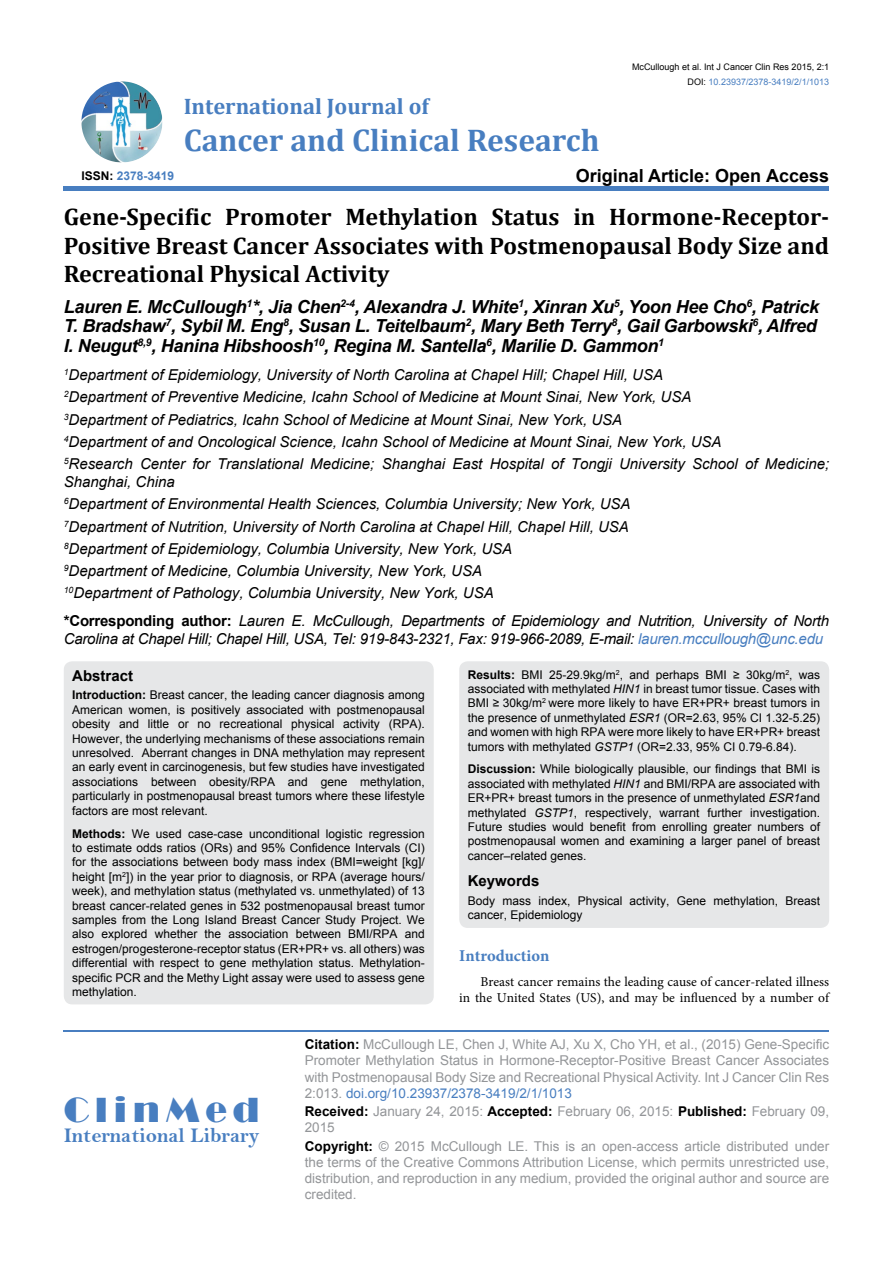
<style>
.page{position:relative;width:893px;height:1263px;background:#fff}
.page>*{position:absolute;margin:0;border:0;box-sizing:border-box;transform-origin:0 0}
.t1{font:36px "Broadway";letter-spacing:.16em;color:#487ec0}
.t2{font:700 31.5px "Cambria";color:#487ec0}
.t3{font:700 24px/28.8px "Cambria";color:#000;text-align:justify}
.t4{font:700 22.5px "Cambria";color:#487ec0}
.t5{font:21px "Bell MT Bold";color:#487ec0}
.t6{font:italic 700 18px/19.8px "Arial";letter-spacing:-.02em;color:#000}
.t7{font:700 18px "Arial";color:#000}
.t8{font:700 16.5px "Minion Pro";color:#487ec0}
.t9{font:italic 15px/22.2px "Arial";color:#000}
.t10{font:700 15px "Arial";color:#000}
.t11{font:13.5px/16.2px "Arial";color:#939598;text-align:justify}
.t12{font:13.5px/16.2px "Minion Pro";color:#000;text-align:right}
.t13{font:12px/14.4px "Arial";color:#000;text-align:justify}
.t14{font:700 12px "Arial";color:#487ec0}
.t15{font:9px "Arial";color:#000}
.t16{font:9px "Arial";color:#487ec0}
.s1{color:#000}
.s2{font-weight:700;font-style:normal}
.s3{color:#487ec0}
.s4{font-weight:700}
.s5{font-style:italic}
.s6{font-weight:700;color:#000}
</style>
<div class="page">
<img style="left:81px;top:81px;width:81px;height:81px;border-radius:41px">
<div style="left:64px;top:186px;width:765px;height:5px;background:#487ec0"></div>
<hr style="left:64px;top:1030px;width:765px;height:1px;background:#487ec0">
<div style="left:64px;top:661px;width:370px;height:343px;background:#e6e7e8;border-radius:9px"></div>
<div style="left:459px;top:661px;width:370px;height:267px;background:#e6e7e8;border-radius:9px"></div>
<p class="t15" style="left:632px;top:61px;width:199px">McCullough et al. Int J Cancer Clin Res 2015, 2:1</p>
<p class="t14" style="left:81px;top:167px;width:94px"><span class="s1">ISSN:</span> 2378-3419</p>
<p class="t16" style="left:688px;top:76px;width:143px"><span class="s1">DOI:</span> 10.23937/2378-3419/2/1/1013</p>
<h3 class="t4" style="left:184px;top:90px;width:247px">International Journal of</h3>
<h2 class="t2" style="left:184px;top:118px;width:417px">Cancer and Clinical Research</h2>
<h3 class="t7" style="left:576px;top:163px;width:255px">Original Article: Open Access</h3>
<h3 class="t3" style="left:64px;top:201px;width:767px">Gene-Specific Promoter Methylation Status in Hormone-Receptor-Positive Breast Cancer Associates with Postmenopausal Body Size and Recreational Physical Activity</h3>
<p class="t6" style="left:64px;top:297px;width:757px">Lauren E. McCullough<sup>1</sup>*, Jia Chen<sup>2-4</sup>, Alexandra J. White<sup>1</sup>, Xinran Xu<sup>5</sup>, Yoon Hee Cho<sup>6</sup>, Patrick<br>T. Bradshaw<sup>7</sup>, Sybil M. Eng<sup>8</sup>, Susan L. Teitelbaum<sup>2</sup>, Mary Beth Terry<sup>8</sup>, Gail Garbowski<sup>6</sup>, Alfred<br>I. Neugut<sup>8,9</sup>, Hanina Hibshoosh<sup>10</sup>, Regina M. Santella<sup>6</sup>, Marilie D. Gammon<sup>1</sup></p>
<p class="t9" style="left:64px;top:364px;width:767px"><sup>1</sup>Department of Epidemiology, University of North Carolina at Chapel Hill; Chapel Hill, USA<br><sup>2</sup>Department of Preventive Medicine, Icahn School of Medicine at Mount Sinai, New York, USA<br><sup>3</sup>Department of Pediatrics, Icahn School of Medicine at Mount Sinai, New York, USA<br><sup>4</sup>Department of and Oncological Science, Icahn School of Medicine at Mount Sinai, New York, USA<br><sup>5</sup>Research Center for Translational Medicine; Shanghai East Hospital of Tongji University School of Medicine;</p>
<p class="t9" style="left:64px;top:471px;width:568px">Shanghai, China<br><sup>6</sup>Department of Environmental Health Sciences, Columbia University; New York, USA <sup>7</sup>Department of Nutrition, University of North Carolina at Chapel Hill, Chapel Hill, USA <sup>8</sup>Department of Epidemiology, Columbia University, New York, USA<br><sup>9</sup>Department of Medicine, Columbia University, New York, USA<br><sup>10</sup>Department of Pathology, Columbia University, New York, USA</p>
<p class="t9" style="left:64px;top:612px;width:767px;line-height:18px"><span class="s2">*Corresponding author:</span> Lauren E. McCullough, Departments of Epidemiology and Nutrition, University of North<br>Carolina at Chapel Hill; Chapel Hill, USA, Tel: 919-843-2321, Fax: 919-966-2089, E-mail: <span class="s3">lauren.mccullough@unc.edu</span></p>
<p class="t10" style="left:72px;top:665px;width:62px">Abstract</p>
<p class="t13" style="left:72px;top:688px;width:354px"><span class="s4">Introduction:</span> Breast cancer, the leading cancer diagnosis among American women, is positively associated with postmenopausal obesity and little or no recreational physical activity (RPA).<br>However, the underlying mechanisms of these associations remain unresolved. Aberrant changes in DNA methylation may represent an early event in carcinogenesis, but few studies have investigated associations between obesity/RPA and gene methylation, particularly in postmenopausal breast tumors where these lifestyle factors are most relevant.</p>
<p class="t13" style="left:72px;top:826px;width:354px"><span class="s4">Methods:</span> We used case-case unconditional logistic regression to estimate odds ratios (ORs) and 95% Confidence Intervals (CI) for the associations between body mass index (BMI=weight [kg]/ height [m<sup>2</sup>]) in the year prior to diagnosis, or RPA (average hours/ week), and methylation status (methylated vs. unmethylated) of 13 breast cancer-related genes in 532 postmenopausal breast tumor samples from the Long Island Breast Cancer Study Project. We also explored whether the association between BMI/RPA and estrogen/progesterone-receptor status (ER+PR+ vs. all others) was differential with respect to gene methylation status. Methylation&shy;specific PCR and the Methy Light assay were used to assess gene methylation.</p>
<p class="t13" style="left:468px;top:667px;width:354px"><span class="s4">Results:</span> BMI 25-29.9kg/m<sup>2</sup>, and perhaps BMI ≥ 30kg/m<sup>2</sup>, was associated with methylated <span class="s5">HIN1</span> in breast tumor tissue. Cases with BMI ≥ 30kg/m<sup>2</sup> were more likely to have ER+PR+ breast tumors in the presence of unmethylated <span class="s5">ESR1</span> (OR=2.63, 95% CI 1.32-5.25) and women with high RPA were more likely to have ER+PR+ breast tumors with methylated <span class="s5">GSTP1</span> (OR=2.33, 95% CI 0.79-6.84).</p>
<p class="t13" style="left:468px;top:762px;width:354px"><span class="s4">Discussion:</span> While biologically plausible, our findings that BMI is associated with methylated <span class="s5">HIN1</span> and BMI/RPA are associated with ER+PR+ breast tumors in the presence of unmethylated <span class="s5">ESR1</span>and methylated <span class="s5">GSTP1</span>, respectively, warrant further investigation.<br>Future studies would benefit from enrolling greater numbers of postmenopausal women and examining a larger panel of breast cancer–related genes.</p>
<p class="t10" style="left:468px;top:871px;width:73px">Keywords</p>
<p class="t13" style="left:468px;top:894px;width:354px">Body mass index, Physical activity, Gene methylation, Breast cancer, Epidemiology</p>
<h3 class="t8" style="left:459px;top:944px;width:92px">Introduction</h3>
<p class="t12" style="left:459px;top:973px;width:371px">Breast cancer remains the leading cause of cancer-related illness<br>in the United States (US), and may be influenced by a number of</p>
<h1 class="t1" style="left:64px;top:1089px;width:197px">ClinMed</h1>
<h3 class="t5" style="left:64px;top:1122px;width:197px">International Library</h3>
<p class="t11" style="left:305px;top:1036px;width:526px"><span class="s6">Citation:</span> McCullough LE, Chen J, White AJ, Xu X, Cho YH, et al., (2015) Gene-Specific Promoter Methylation Status in Hormone-Receptor-Positive Breast Cancer Associates with Postmenopausal Body Size and Recreational Physical Activity. Int J Cancer Clin Res 2:013. <span class="s3">doi.org/10.23937/2378-3419/2/1/1013</span></p>
<p class="t11" style="left:305px;top:1103px;width:526px"><span class="s6">Received:</span> January 24, 2015: <span class="s6">Accepted:</span> February 06, 2015: <span class="s6">Published:</span> February 09,<br>2015</p>
<p class="t11" style="left:305px;top:1138px;width:526px"><span class="s6">Copyright:</span> © 2015 McCullough LE. This is an open-access article distributed under the terms of the Creative Commons Attribution License, which permits unrestricted use, distribution, and reproduction in any medium, provided the original author and source are credited.</p>
</div>
